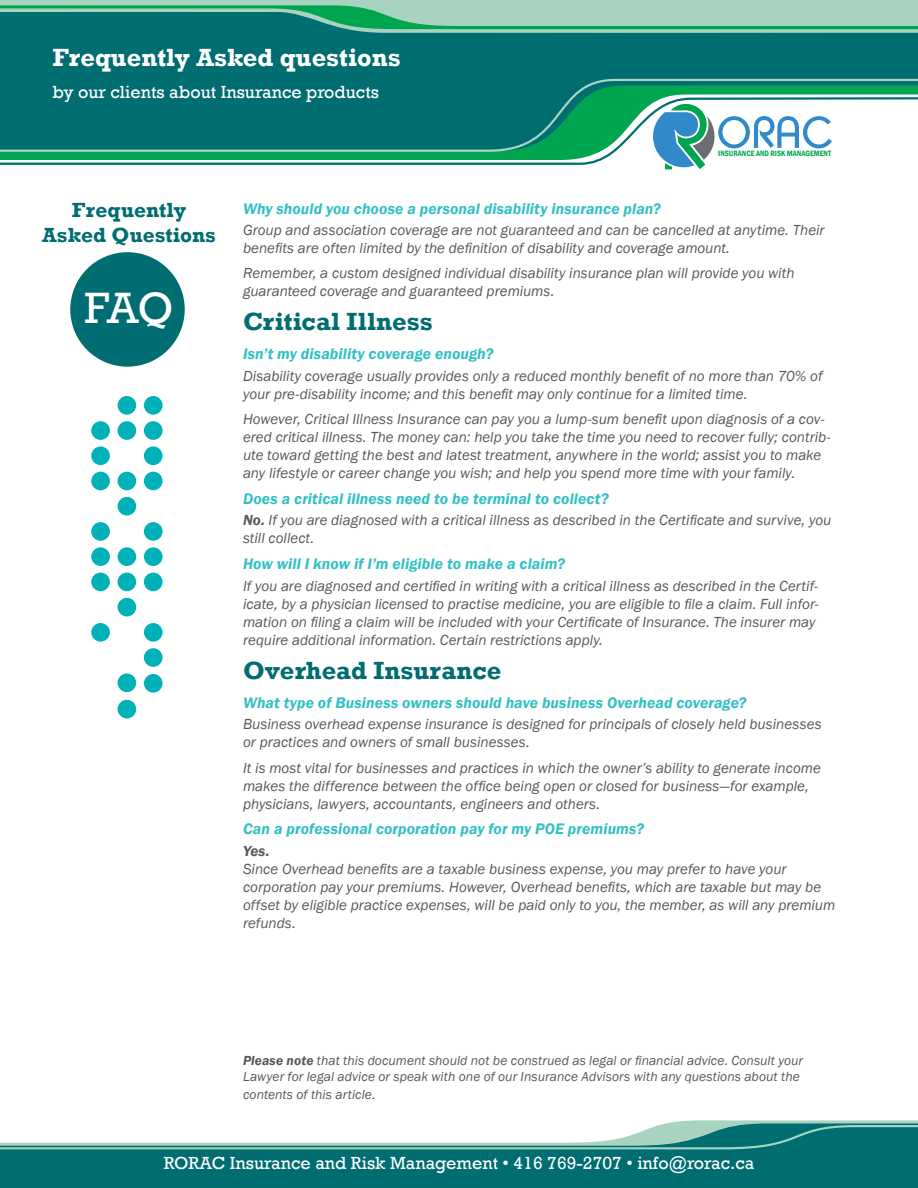
<style>
.page{position:relative;width:918px;height:1188px;background:#fff}
.page>*{position:absolute;margin:0;border:0;box-sizing:border-box;transform-origin:0 0}
.Text{font:45px "Rockwell";color:#fff}
.Title_1{font:700 25.5px "Rockwell";letter-spacing:.005em;color:#006d72}
.t1{font:700 25.5px "Rockwell";color:#fff}
.FAQ{font:700 21px/25.2px "Rockwell";color:#006d72;text-align:center}
.t2{font:18px "Rockwell";color:#fff}
.Text_Q{font:italic 600 15.75px "Franklin Gothic";letter-spacing:.005em;color:#33c0c5}
.Text-2{font:italic 15px/18px "Franklin Gothic";color:#57585a}
.Text-3{font:italic 13.5px/16.2px "Franklin Gothic";letter-spacing:.005em;color:#57585a}
.t3{font:600 condensed 7.95px "Franklin Gothic";color:#00a54f}
.s1{font-weight:600}
</style>
<div class="page">
<div style="left:0;top:1150px;width:918px;height:38px;background:#006d71"></div>
<svg style="left:0;top:1120px;width:918px;height:30px"></svg>
<div style="left:0;top:0;width:918px;height:33px;background:#a9d3c1"></div>
<div style="left:0;top:29px;width:918px;height:49px;background:#006d71"></div>
<svg style="left:0;top:5px;width:918px;height:24px"></svg>
<svg style="left:0;top:78px;width:918px;height:18px;background:#0d7f71"></svg>
<svg style="left:0;top:96px;width:918px;height:69px"></svg>
<div style="left:70px;top:252px;width:115px;height:115px;background:#006d72;border-radius:50%"></div>
<div style="left:144px;top:396px;width:19px;height:19px;background:#00b1b7;border-radius:50%"></div>
<div style="left:144px;top:421px;width:19px;height:19px;background:#00b1b7;border-radius:50%"></div>
<div style="left:144px;top:446px;width:19px;height:19px;background:#00b1b7;border-radius:50%"></div>
<div style="left:144px;top:472px;width:19px;height:18px;background:#00b1b7;border-radius:50%"></div>
<div style="left:144px;top:522px;width:19px;height:19px;background:#00b1b7;border-radius:50%"></div>
<div style="left:144px;top:547px;width:19px;height:19px;background:#00b1b7;border-radius:50%"></div>
<div style="left:144px;top:573px;width:19px;height:18px;background:#00b1b7;border-radius:50%"></div>
<div style="left:144px;top:623px;width:19px;height:19px;background:#00b1b7;border-radius:50%"></div>
<div style="left:144px;top:648px;width:19px;height:19px;background:#00b1b7;border-radius:50%"></div>
<div style="left:144px;top:674px;width:19px;height:19px;background:#00b1b7;border-radius:50%"></div>
<div style="left:118px;top:396px;width:18px;height:19px;background:#00b1b7;border-radius:50%"></div>
<div style="left:118px;top:421px;width:18px;height:19px;background:#00b1b7;border-radius:50%"></div>
<div style="left:118px;top:472px;width:18px;height:18px;background:#00b1b7;border-radius:50%"></div>
<div style="left:118px;top:497px;width:18px;height:19px;background:#00b1b7;border-radius:50%"></div>
<div style="left:118px;top:547px;width:18px;height:19px;background:#00b1b7;border-radius:50%"></div>
<div style="left:118px;top:573px;width:18px;height:18px;background:#00b1b7;border-radius:50%"></div>
<div style="left:118px;top:598px;width:18px;height:18px;background:#00b1b7;border-radius:50%"></div>
<div style="left:118px;top:673px;width:18px;height:19px;background:#00b1b7;border-radius:50%"></div>
<div style="left:118px;top:700px;width:18px;height:18px;background:#00b1b7;border-radius:50%"></div>
<div style="left:91px;top:421px;width:19px;height:19px;background:#00b1b7;border-radius:50%"></div>
<div style="left:91px;top:446px;width:19px;height:19px;background:#00b1b7;border-radius:50%"></div>
<div style="left:91px;top:472px;width:19px;height:18px;background:#00b1b7;border-radius:50%"></div>
<div style="left:91px;top:522px;width:19px;height:19px;background:#00b1b7;border-radius:50%"></div>
<div style="left:91px;top:547px;width:19px;height:19px;background:#00b1b7;border-radius:50%"></div>
<div style="left:91px;top:573px;width:19px;height:18px;background:#00b1b7;border-radius:50%"></div>
<div style="left:91px;top:623px;width:19px;height:19px;background:#00b1b7;border-radius:50%"></div>
<svg style="left:650px;top:101px;width:182px;height:69px"></svg>
<p class="t1" style="left:52px;top:42px;width:350px">Frequently Asked questions</p>
<p class="t2" style="left:52px;top:82px;width:328px">by our clients about Insurance products</p>
<p class="t3" style="left:718px;top:148px;width:114px">INSURANCE AND RISK MANAGEMENT</p>
<p class="FAQ" style="left:42px;top:197px;width:175px">Frequently<br>Asked Questions</p>
<p class="Text" style="left:84px;top:282px;width:91px">FAQ</p>
<p class="Text_Q" style="left:243px;top:198px;width:419px">Why should you choose a personal disability insurance plan?</p>
<p class="Text-2" style="left:243px;top:221px;width:583px">Group and association coverage are not guaranteed and can be cancelled at anytime. Their benefits are often limited by the definition of disability and coverage amount.</p>
<p class="Text-2" style="left:243px;top:264px;width:553px">Remember, a custom designed individual disability insurance plan will provide you with guaranteed coverage and guaranteed premiums.</p>
<p class="Title_1" style="left:243px;top:306px;width:191px">Critical Illness</p>
<p class="Text_Q" style="left:243px;top:344px;width:252px">Isn’t my disability coverage enough?</p>
<p class="Text-2" style="left:243px;top:367px;width:581px">Disability coverage usually provides only a reduced monthly benefit of no more than 70% of your pre-disability income; and this benefit may only continue for a limited time.</p>
<p class="Text-2" style="left:243px;top:410px;width:589px">However, Critical Illness Insurance can pay you a lump-sum benefit upon diagnosis of a cov&shy;ered critical illness. The money can: help you take the time you need to recover fully; contrib&shy;ute toward getting the best and latest treatment, anywhere in the world; assist you to make any lifestyle or career change you wish; and help you spend more time with your family.</p>
<p class="Text_Q" style="left:243px;top:488px;width:367px">Does a critical illness need to be terminal to collect?</p>
<p class="Text-2" style="left:243px;top:512px;width:590px"><span class="s1">No.</span> If you are diagnosed with a critical illness as described in the Certificate and survive, you still collect.</p>
<p class="Text_Q" style="left:243px;top:554px;width:323px">How will I know if I’m eligible to make a claim?</p>
<p class="Text-2" style="left:243px;top:577px;width:577px">If you are diagnosed and certified in writing with a critical illness as described in the Certif&shy;icate, by a physician licensed to practise medicine, you are eligible to file a claim. Full infor&shy;mation on filing a claim will be included with your Certificate of Insurance. The insurer may require additional information. Certain restrictions apply.</p>
<p class="Title_1" style="left:243px;top:655px;width:260px">Overhead Insurance</p>
<p class="Text_Q" style="left:243px;top:693px;width:505px">What type of Business owners should have business Overhead coverage?</p>
<p class="Text-2" style="left:243px;top:716px;width:580px">Business overhead expense insurance is designed for principals of closely held businesses or practices and owners of small businesses.</p>
<p class="Text-2" style="left:243px;top:759px;width:579px">It is most vital for businesses and practices in which the owner’s ability to generate income makes the difference between the office being open or closed for business—for example, physicians, lawyers, accountants, engineers and others.</p>
<p class="Text_Q" style="left:243px;top:819px;width:402px">Can a professional corporation pay for my POE premiums?</p>
<p class="Text-2" style="left:243px;top:842px;width:594px"><span class="s1">Yes.<br></span>Since Overhead benefits are a taxable business expense, you may prefer to have your corporation pay your premiums. However, Overhead benefits, which are taxable but may be offset by eligible practice expenses, will be paid only to you, the member, as will any premium refunds.</p>
<p class="Text-3" style="left:243px;top:1052px;width:562px"><span class="s1">Please note</span> that this document should not be construed as legal or financial advice. Consult your<br>Lawyer for legal advice or speak with one of our Insurance Advisors with any questions about the</p>
<p class="Text-3" style="left:243px;top:1086px;width:134px">contents of this article.</p>
<p class="t2" style="left:164px;top:1153px;width:592px">RORAC Insurance and Risk Management • 416 769-2707 • info@rorac.ca</p>
</div>
